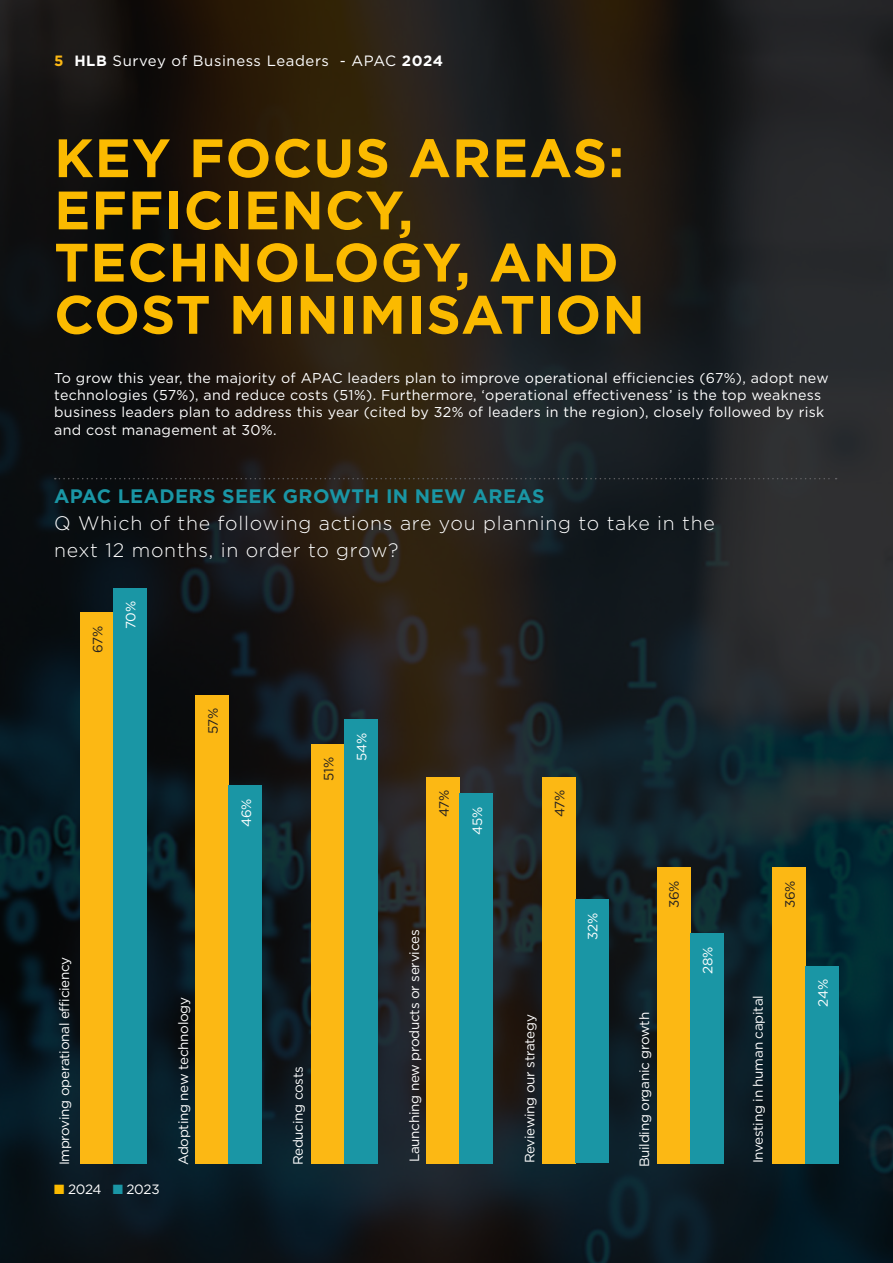
<style>
.page{position:relative;width:893px;height:1263px;background:#fff}
.page>*{position:absolute;margin:0;border:0;box-sizing:border-box;transform-origin:0 0}
.Main_head_-_Dark_Grey{font:700 54px/52.2px "Gotham";letter-spacing:.02em;color:#fbba00}
.Intro_copy_white{font:300 19.5px/27px "Gotham";letter-spacing:.04em;color:#fff}
.t1{font:14.85px "Gotham";letter-spacing:.04em;color:#fff}
.Body_Copy_-_white{font:14.25px/17.1px "Gotham";letter-spacing:.02em;color:#fff}
.Sub_heading_Blue{font:13.5px "Gotham";letter-spacing:-.02em;color:#fff}
.Sub_heading_Blue-2{font:13.5px "Gotham";letter-spacing:-.05em;color:#231f20}
.s1{font-weight:700;color:#fcb814}
.s2{font-weight:700}
.s3{font-weight:700;color:#1a96a5}
.s4{color:#fbba00}
.s5{color:#1a96a5}
</style>
<div class="page">
<img style="left:0;top:0;width:893px;height:1263px">
<svg style="left:55px;top:478px;width:782px;height:1px"></svg>
<div style="left:773px;top:868px;width:33px;height:296px;background:#fcb814"></div>
<div style="left:806px;top:966px;width:33px;height:198px;background:#1a96a5"></div>
<div style="left:657px;top:868px;width:33px;height:296px;background:#fcb814"></div>
<div style="left:690px;top:933px;width:33px;height:231px;background:#1a96a5"></div>
<div style="left:542px;top:777px;width:33px;height:387px;background:#fcb814"></div>
<div style="left:576px;top:900px;width:33px;height:263px;background:#1a96a5"></div>
<div style="left:427px;top:777px;width:33px;height:387px;background:#fcb814"></div>
<div style="left:460px;top:794px;width:33px;height:370px;background:#1a96a5"></div>
<div style="left:311px;top:744px;width:33px;height:420px;background:#fcb814"></div>
<div style="left:344px;top:720px;width:33px;height:444px;background:#1a96a5"></div>
<div style="left:196px;top:695px;width:33px;height:469px;background:#fcb814"></div>
<div style="left:229px;top:785px;width:33px;height:379px;background:#1a96a5"></div>
<div style="left:80px;top:613px;width:33px;height:551px;background:#fcb814"></div>
<div style="left:113px;top:588px;width:34px;height:576px;background:#1a96a5"></div>
<p class="t1" style="left:54px;top:51px;width:390px"><span class="s1">5</span> <span class="s2">HLB</span> Survey of Business Leaders - APAC <span class="s2">2024</span></p>
<p class="Main_head_-_Dark_Grey" style="left:54px;top:132px;width:592px">KEY FOCUS AREAS:<br>EFFICIENCY,<br>TECHNOLOGY, AND<br>COST MINIMISATION</p>
<p class="Body_Copy_-_white" style="left:54px;top:369px;width:776px">To grow this year, the majority of APAC leaders plan to improve operational efficiencies (67%), adopt new technologies (57%), and reduce costs (51%). Furthermore, ‘operational effectiveness’ is the top weakness business leaders plan to address this year (cited by 32% of leaders in the region), closely followed by risk and cost management at 30%.</p>
<p class="Intro_copy_white" style="left:54px;top:482px;width:662px"><span class="s3">APAC LEADERS SEEK GROWTH IN NEW AREAS<br></span>Q Which of the following actions are you planning to take in the next 12 months, in order to grow?</p>
<p class="Sub_heading_Blue-2" style="left:89px;top:653px;width:29px;rotate:-90deg">67%</p>
<p class="Sub_heading_Blue" style="left:122px;top:629px;width:30px;rotate:-90deg">70%</p>
<p class="Sub_heading_Blue-2" style="left:204px;top:734px;width:28px;rotate:-90deg">57%</p>
<p class="Sub_heading_Blue" style="left:238px;top:827px;width:30px;rotate:-90deg">46%</p>
<p class="Sub_heading_Blue-2" style="left:320px;top:781px;width:25px;rotate:-90deg">51%</p>
<p class="Sub_heading_Blue" style="left:353px;top:760px;width:30px;rotate:-90deg">54%</p>
<p class="Sub_heading_Blue" style="left:56px;top:1165px;width:210px;rotate:-90deg">Improving operational efficiency</p>
<p class="Sub_heading_Blue" style="left:54px;top:1181px;width:107px"><span class="s4">■</span> 2024 <span class="s5">■</span> 2023</p>
<p class="Sub_heading_Blue" style="left:175px;top:1165px;width:170px;rotate:-90deg">Adopting new technology</p>
<p class="Sub_heading_Blue" style="left:289px;top:1165px;width:100px;rotate:-90deg">Reducing costs</p>
<p class="Sub_heading_Blue-2" style="left:435px;top:817px;width:29px;rotate:-90deg">47%</p>
<p class="Sub_heading_Blue-2" style="left:551px;top:817px;width:29px;rotate:-90deg">47%</p>
<p class="Sub_heading_Blue" style="left:469px;top:834px;width:30px;rotate:-90deg">45%</p>
<p class="Sub_heading_Blue" style="left:406px;top:1162px;width:234px;rotate:-90deg">Launching new products or services</p>
<p class="Sub_heading_Blue" style="left:584px;top:940px;width:29px;rotate:-90deg">32%</p>
<p class="Sub_heading_Blue" style="left:521px;top:1163px;width:150px;rotate:-90deg">Reviewing our strategy</p>
<p class="Sub_heading_Blue" style="left:636px;top:1167px;width:157px;rotate:-90deg">Building organic growth</p>
<p class="Sub_heading_Blue-2" style="left:665px;top:908px;width:29px;rotate:-90deg">36%</p>
<p class="Sub_heading_Blue-2" style="left:781px;top:908px;width:29px;rotate:-90deg">36%</p>
<p class="Sub_heading_Blue" style="left:699px;top:974px;width:29px;rotate:-90deg">28%</p>
<p class="Sub_heading_Blue" style="left:749px;top:1163px;width:170px;rotate:-90deg">Investing in human capital</p>
<p class="Sub_heading_Blue" style="left:814px;top:1007px;width:29px;rotate:-90deg">24%</p>
</div>
